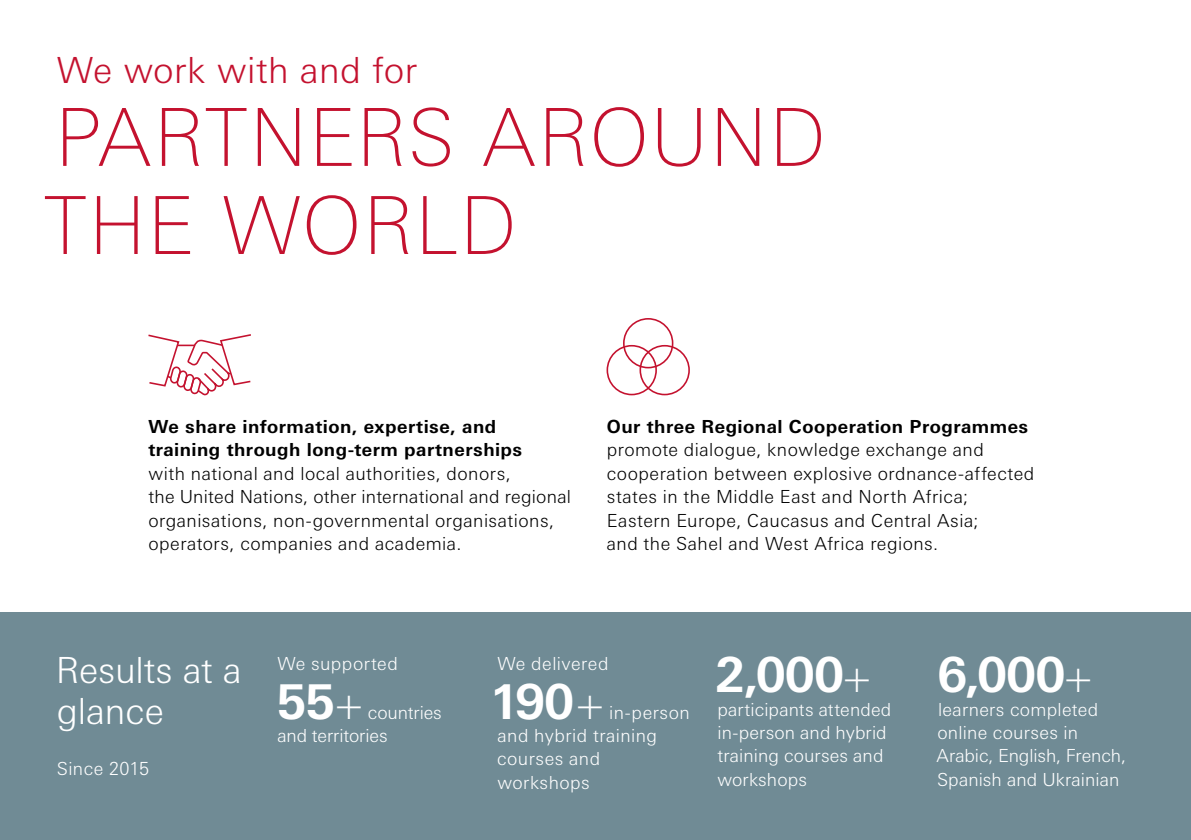
<style>
.page{position:relative;width:1191px;height:840px;background:#fff}
.page>*{position:absolute;margin:0;border:0;box-sizing:border-box;transform-origin:0 0}
.H1_Thin_40pt_AllCaps{font:100 80px/88px "Linotype Univers Basic";letter-spacing:.015em;color:#c4122f}
.Body_Text_9pts{font:700 48px "Linotype Univers Basic";letter-spacing:-.02em;color:#fff}
.Highlight_Light_18pts_Red{font:300 36px/40px "Linotype Univers Basic";letter-spacing:-.005em;color:#fff}
.Highlight_Light_18pts_Red-2{font:300 36px "Linotype Univers Basic";letter-spacing:.01em;color:#c4122f}
.Body_Text_9pts-2{font:300 18px/23.4px "Linotype Univers Basic";letter-spacing:.025em;color:#000}
.Body_Text_9pts-3{font:300 18px/23.4px "Linotype Univers Basic";letter-spacing:.01em;color:#fff}
.Highlight_Light_18pts_Red-3{font:300 18px "Linotype Univers Basic";letter-spacing:.02em;color:#fff}
.s1{font-weight:700}
.s2{font-weight:100}
</style>
<div class="page">
<div style="left:0;top:612px;width:1191px;height:227px;background:#708b95"></div>
<div style="left:623px;top:318px;width:50px;height:50px;border:2px solid #c4122f;border-radius:50%"></div>
<div style="left:639px;top:345px;width:51px;height:50px;border:2px solid #c4122f;border-radius:50%"></div>
<div style="left:606px;top:345px;width:51px;height:50px;border:2px solid #c4122f;border-radius:50%"></div>
<svg style="left:148px;top:334px;width:103px;height:61px"></svg>
<p class="Highlight_Light_18pts_Red-2" style="left:57px;top:49px;width:362px">We work with and for</p>
<p class="H1_Thin_40pt_AllCaps" style="left:45px;top:93px;width:782px">PARTNERS AROUND<br>THE WORLD</p>
<p class="Body_Text_9pts-2" style="left:148px;top:414px;width:424px"><span class="s1">We share information, expertise, and training through long-term partnerships<br></span>with national and local authorities, donors,<br>the United Nations, other international and regional organisations, non-governmental organisations, operators, companies and academia.</p>
<p class="Body_Text_9pts-2" style="left:607px;top:414px;width:429px"><span class="s1">Our three Regional Cooperation Programmes </span>promote dialogue, knowledge exchange and cooperation between explosive ordnance-affected states in the Middle East and North Africa; Eastern Europe, Caucasus and Central Asia;<br>and the Sahel and West Africa regions.</p>
<p class="Highlight_Light_18pts_Red" style="left:56px;top:650px;width:187px">Results at a glance</p>
<p class="Highlight_Light_18pts_Red-3" style="left:57px;top:757px;width:94px">Since 2015</p>
<p class="Body_Text_9pts-3" style="left:277px;top:651px;width:122px">We supported</p>
<p class="Body_Text_9pts" style="left:276px;top:672px;width:89px">55<span class="s2">+</span></p>
<p class="Body_Text_9pts-3" style="left:277px;top:699px;width:166px;text-indent:90px">countries and territories</p>
<p class="Body_Text_9pts-3" style="left:497px;top:651px;width:112px">We delivered</p>
<p class="Body_Text_9pts" style="left:489px;top:672px;width:117px">190<span class="s2">+</span></p>
<p class="Body_Text_9pts-3" style="left:497px;top:699px;width:194px;text-indent:112px">in-person and hybrid training courses and workshops</p>
<p class="Body_Text_9pts" style="left:715px;top:645px;width:158px">2,000<span class="s2">+</span></p>
<p class="Body_Text_9pts-3" style="left:717px;top:697px;width:175px">participants attended in-person and hybrid training courses and workshops</p>
<p class="Body_Text_9pts" style="left:937px;top:645px;width:158px">6,000<span class="s2">+</span></p>
<p class="Body_Text_9pts-3" style="left:936px;top:697px;width:191px">learners completed online courses in<br>Arabic, English, French,<br>Spanish and Ukrainian</p>
</div>
